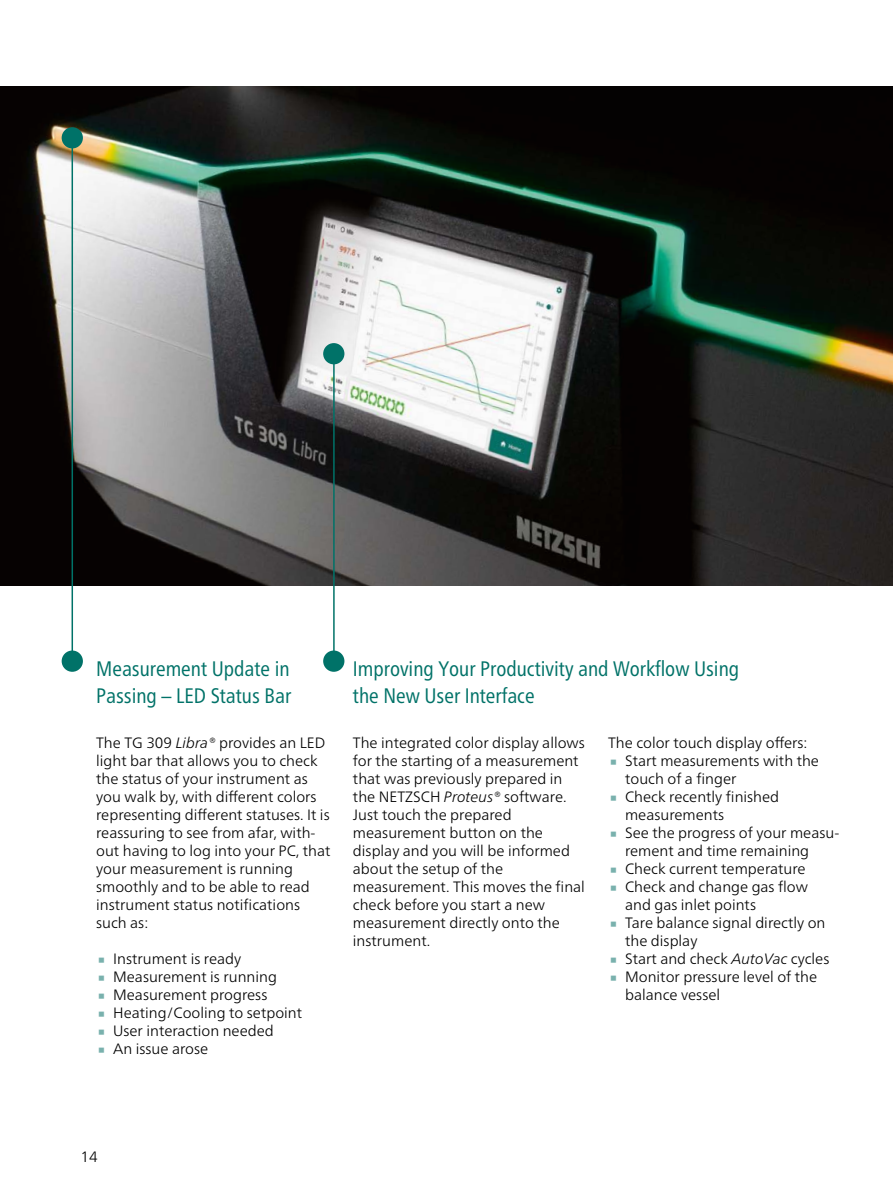
<style>
.page{position:relative;width:893px;height:1191px;background:#fff}
.page>*{position:absolute;margin:0;border:0;box-sizing:border-box;transform-origin:0 0}
.t1{font:45px "Frutiger Neue LTW1 G";color:#79b1ad}
.Subhead_1_grün_n{font:condensed 21px/27px "Frutiger Neue LTW1 G";color:#007268}
.Fließtext_en_n{font:300 15px/18px "Frutiger Neue LTW1 G";color:#000}
.s1{font-style:italic}
</style>
<div class="page">
<img style="left:0;top:87px;width:893px;height:499px">
<hr style="left:72px;top:144px;width:1px;height:515px;background:#007268">
<div style="left:62px;top:127px;width:21px;height:21px;background:#007268;border-radius:50%"></div>
<div style="left:62px;top:650px;width:21px;height:22px;background:#007268;border-radius:50%"></div>
<div style="left:323px;top:650px;width:21px;height:22px;background:#007268;border-radius:50%"></div>
<div style="left:323px;top:343px;width:21px;height:21px;background:#007268;border-radius:50%"></div>
<hr style="left:333px;top:347px;width:2px;height:314px;background:#007268">
<p class="Subhead_1_grün_n" style="left:96px;top:653px;width:197px">Measurement Update in<br>Passing – LED Status Bar</p>
<p class="Fließtext_en_n" style="left:96px;top:733px;width:236px">The TG 309 <span class="s1">Libra®</span> provides an LED light bar that allows you to check the status of your instrument as you walk by, with different colors representing different statuses. It is reassuring to see from afar, with&shy;out having to log into your PC, that your measurement is running smoothly and to be able to read instrument status notifications such as:</p>
<p class="t1" style="left:96px;top:929px;width:12px">∙</p>
<p class="Fließtext_en_n" style="left:113px;top:949px;width:130px">Instrument is ready</p>
<p class="t1" style="left:96px;top:947px;width:12px">∙</p>
<p class="Fließtext_en_n" style="left:113px;top:967px;width:165px">Measurement is running</p>
<p class="t1" style="left:96px;top:965px;width:12px">∙</p>
<p class="Fließtext_en_n" style="left:113px;top:985px;width:156px">Measurement progress</p>
<p class="t1" style="left:96px;top:983px;width:12px">∙</p>
<p class="Fließtext_en_n" style="left:113px;top:1003px;width:191px">Heating/Cooling to setpoint</p>
<p class="t1" style="left:96px;top:1001px;width:12px">∙</p>
<p class="Fließtext_en_n" style="left:113px;top:1021px;width:162px">User interaction needed</p>
<p class="t1" style="left:96px;top:1019px;width:12px">∙</p>
<p class="Fließtext_en_n" style="left:113px;top:1039px;width:97px">An issue arose</p>
<p class="Subhead_1_grün_n" style="left:353px;top:653px;width:388px">Improving Your Productivity and Workflow Using the New User Interface</p>
<p class="Fließtext_en_n" style="left:353px;top:733px;width:233px">The integrated color display allows for the starting of a measurement that was previously prepared in the NETZSCH <span class="s1">Proteus®</span> software.<br>Just touch the prepared measurement button on the display and you will be informed about the setup of the measurement. This moves the final check before you start a new measurement directly onto the instrument.</p>
<p class="Fließtext_en_n" style="left:608px;top:733px;width:201px">The color touch display offers:</p>
<p class="t1" style="left:608px;top:731px;width:12px">∙</p>
<p class="Fließtext_en_n" style="left:625px;top:751px;width:195px">Start measurements with the touch of a finger</p>
<p class="t1" style="left:608px;top:767px;width:12px">∙</p>
<p class="Fließtext_en_n" style="left:625px;top:787px;width:156px">Check recently finished measurements</p>
<p class="t1" style="left:608px;top:803px;width:12px">∙</p>
<p class="Fließtext_en_n" style="left:625px;top:823px;width:216px">See the progress of your measu&shy;rement and time remaining</p>
<p class="t1" style="left:608px;top:839px;width:12px">∙</p>
<p class="Fließtext_en_n" style="left:625px;top:859px;width:182px">Check current temperature</p>
<p class="t1" style="left:608px;top:857px;width:12px">∙</p>
<p class="Fließtext_en_n" style="left:625px;top:877px;width:184px">Check and change gas flow and gas inlet points</p>
<p class="t1" style="left:608px;top:893px;width:12px">∙</p>
<p class="Fließtext_en_n" style="left:625px;top:913px;width:202px">Tare balance signal directly on the display</p>
<p class="t1" style="left:608px;top:929px;width:12px">∙</p>
<p class="Fließtext_en_n" style="left:625px;top:949px;width:206px">Start and check <span class="s1">AutoVac</span> cycles</p>
<p class="t1" style="left:608px;top:947px;width:12px">∙</p>
<p class="Fließtext_en_n" style="left:625px;top:967px;width:194px">Monitor pressure level of the balance vessel</p>
<p class="Fließtext_en_n" style="left:81px;top:1147px;width:19px">14</p>
</div>
